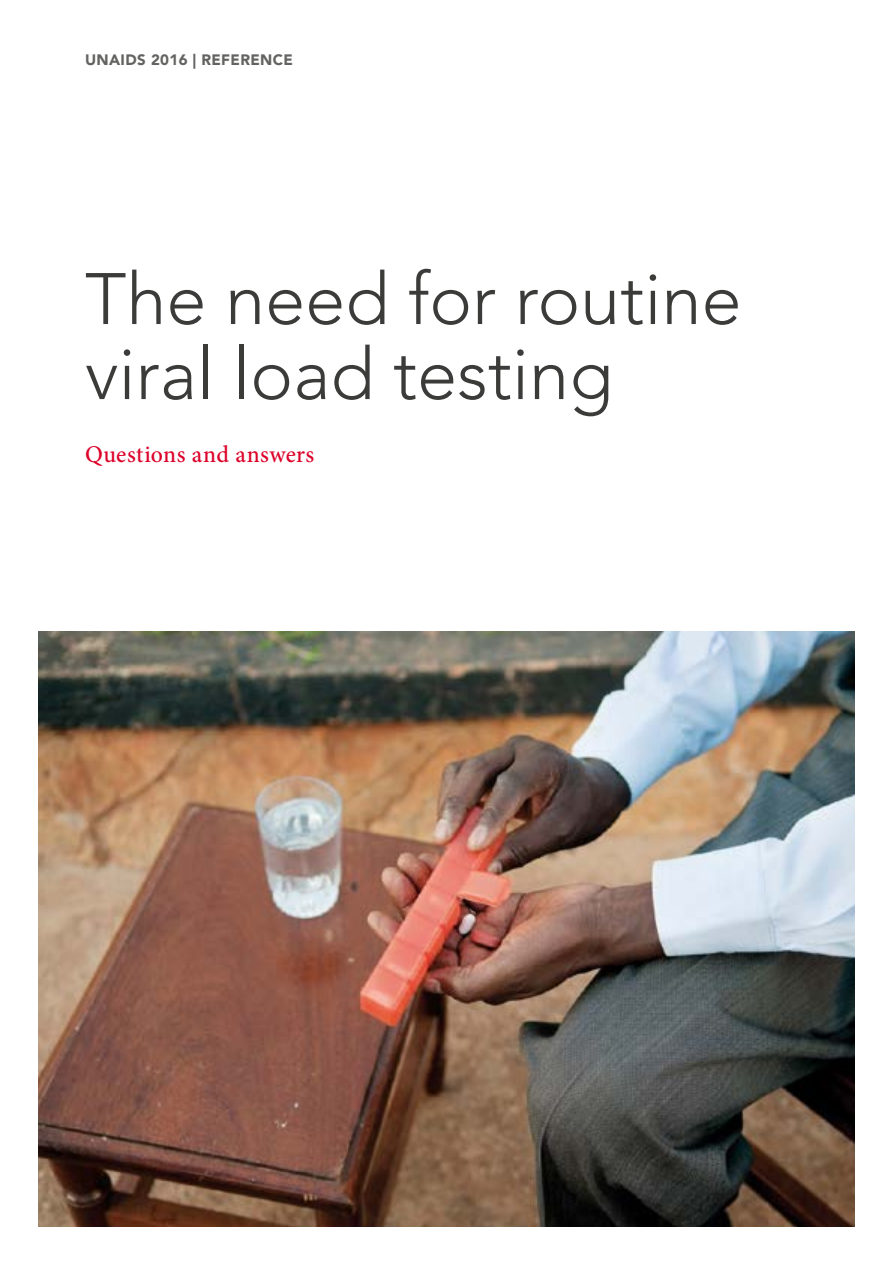
<style>
.page{position:relative;width:893px;height:1263px;background:#fff}
.page>*{position:absolute;margin:0;border:0;box-sizing:border-box;transform-origin:0 0}
.t1{font:300 72px/75px "Avenir";color:#3b3b3a}
.t2{font:500 24px "Minion Pro";letter-spacing:.02em;color:#dd0029}
.t3{font:900 15px "Avenir";letter-spacing:.025em;color:#636362}
</style>
<div class="page">
<img style="left:38px;top:631px;width:817px;height:596px">
<p class="t3" style="left:85px;top:51px;width:209px">UNAIDS 2016 | REFERENCE</p>
<p class="t1" style="left:85px;top:262px;width:658px">The need for routine viral load testing</p>
<p class="t2" style="left:85px;top:438px;width:231px">Questions and answers</p>
</div>
